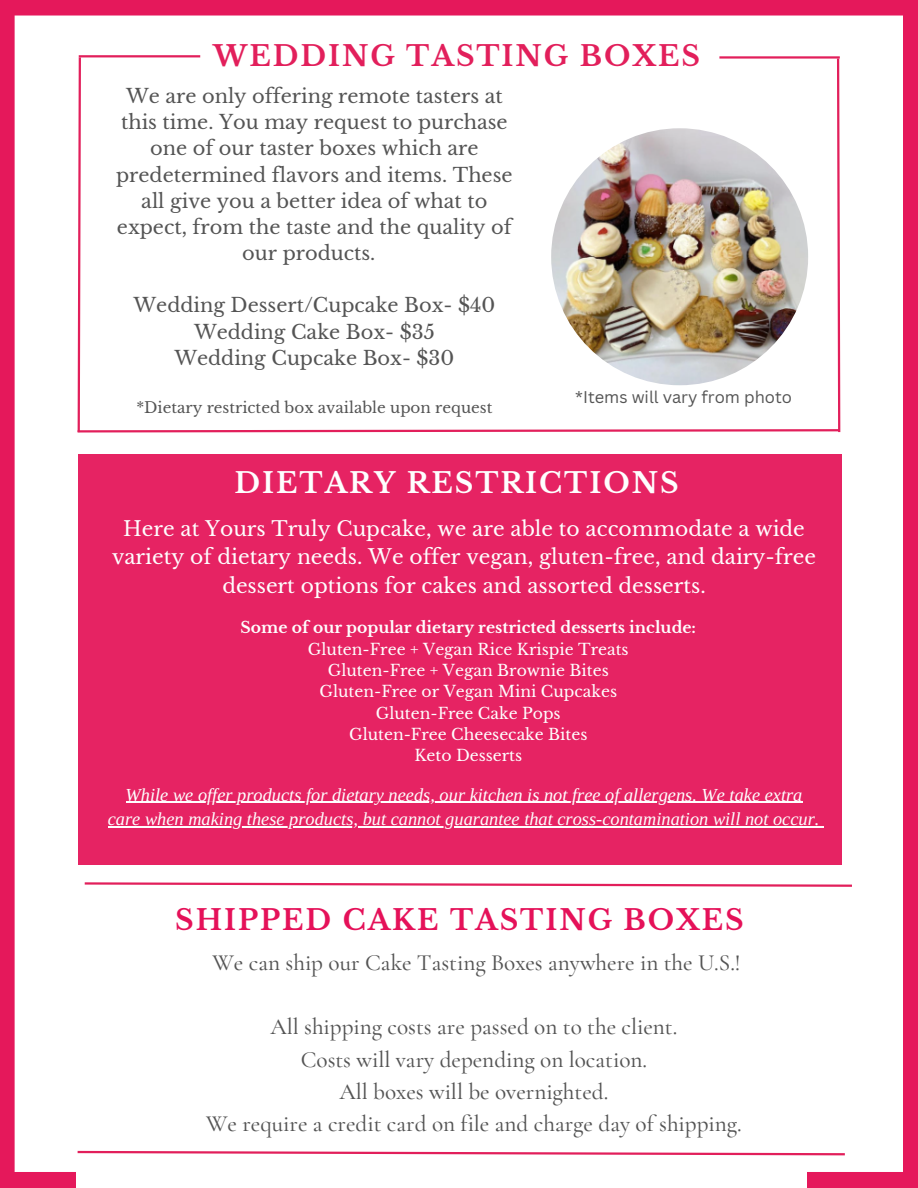
<style>
.page{position:relative;width:918px;height:1188px;background:#e5185b}
.page>*{position:absolute;margin:0;border:0;box-sizing:border-box;transform-origin:0 0}
.t1{font:700 28.05px "Libre Baskerville";letter-spacing:.07em;color:#e51159}
.t2{font:700 28.05px "Libre Baskerville";letter-spacing:.07em;color:#e21f5b}
.t3{font:700 28.05px "Libre Baskerville";letter-spacing:.07em;color:#fefefe}
.t4{font:500 23.25px "Cormorant Garamond";color:#545454}
.t5{font:20.25px/28.2px "Libre Baskerville";color:#fefefe;text-align:center}
.t6{font:19.35px/26.1px "Libre Baskerville";color:#545454;text-align:center}
.t7{font:italic 18.3px/24.8px "Libra Serif Modern";color:#fefefe;text-align:center}
.t8{font:16.5px "Canva Sans";color:#545454}
.t9{font:15.6px "Libre Baskerville";color:#fefefe}
.t10{font:700 15.6px "Libre Baskerville";color:#fefefe}
.t11{font:15.15px "Libre Baskerville";color:#545454}
</style>
<div class="page">
<div style="left:15px;top:16px;width:888px;height:1156px;background:#fff"></div>
<div style="left:75px;top:55px;width:766px;height:379px;background:#fff"></div>
<hr style="left:79px;top:55px;width:121px;height:2px;background:#e21f5b">
<hr style="left:719px;top:56px;width:121px;height:3px;background:#e21f5b">
<img style="left:551px;top:128px;width:257px;height:257px;border-radius:50%">
<div style="left:78px;top:454px;width:763px;height:410px;background:#e62363"></div>
<div style="left:76px;top:1017px;width:731px;height:171px;background:#fff"></div>
<hr style="left:126px;top:802px;width:677px;height:1px;background:#fefefe">
<hr style="left:108px;top:827px;width:712px;height:1px;background:#fefefe">
<svg style="left:75px;top:1150px;width:772px;height:7px"></svg>
<svg style="left:82px;top:881px;width:772px;height:7px"></svg>
<p class="t2" style="left:213px;top:39px;width:489px">WEDDING TASTING BOXES</p>
<p class="t6" style="left:116px;top:83px;width:398px">We are only offering remote tasters at this time. You may request to purchase one of our taster boxes which are predetermined flavors and items. These all give you a better idea of what to expect, from the taste and the quality of our products.</p>
<p class="t6" style="left:134px;top:293px;width:363px">Wedding Dessert/Cupcake Box- $40</p>
<p class="t6" style="left:194px;top:319px;width:242px">Wedding Cake Box- $35</p>
<p class="t6" style="left:174px;top:345px;width:281px">Wedding Cupcake Box- $30</p>
<p class="t11" style="left:136px;top:398px;width:358px">*Dietary restricted box available upon request</p>
<p class="t8" style="left:575px;top:386px;width:218px">*Items will vary from photo</p>
<p class="t3" style="left:235px;top:466px;width:446px">DIETARY RESTRICTIONS</p>
<p class="t5" style="left:112px;top:515px;width:706px">Here at Yours Truly Cupcake, we are able to accommodate a wide variety of dietary needs. We offer vegan, gluten-free, and dairy-free dessert options for cakes and assorted desserts.</p>
<p class="t10" style="left:241px;top:618px;width:457px">Some of our popular dietary restricted desserts include:</p>
<p class="t9" style="left:308px;top:639px;width:322px">Gluten-Free + Vegan Rice Krispie Treats</p>
<p class="t9" style="left:328px;top:661px;width:283px">Gluten-Free + Vegan Brownie Bites</p>
<p class="t9" style="left:320px;top:682px;width:299px">Gluten-Free or Vegan Mini Cupcakes</p>
<p class="t9" style="left:376px;top:704px;width:186px">Gluten-Free Cake Pops</p>
<p class="t9" style="left:349px;top:725px;width:240px">Gluten-Free Cheesecake Bites</p>
<p class="t9" style="left:414px;top:746px;width:109px">Keto Desserts</p>
<p class="t7" style="left:108px;top:782px;width:713px">While we offer products for dietary needs, our kitchen is not free of allergens. We take extra care when making these products, but cannot guarantee that cross-contamination will not occur.</p>
<p class="t1" style="left:175px;top:903px;width:570px">SHIPPED CAKE TASTING BOXES</p>
<p class="t4" style="left:213px;top:949px;width:530px">We can ship our Cake Tasting Boxes anywhere in the U.S.!</p>
<p class="t4" style="left:270px;top:1013px;width:408px">All shipping costs are passed on to the client.</p>
<p class="t4" style="left:301px;top:1045px;width:348px">Costs will vary depending on location.</p>
<p class="t4" style="left:339px;top:1077px;width:270px">All boxes will be overnighted.</p>
<p class="t4" style="left:206px;top:1109px;width:537px">We require a credit card on file and charge day of shipping.</p>
</div>
